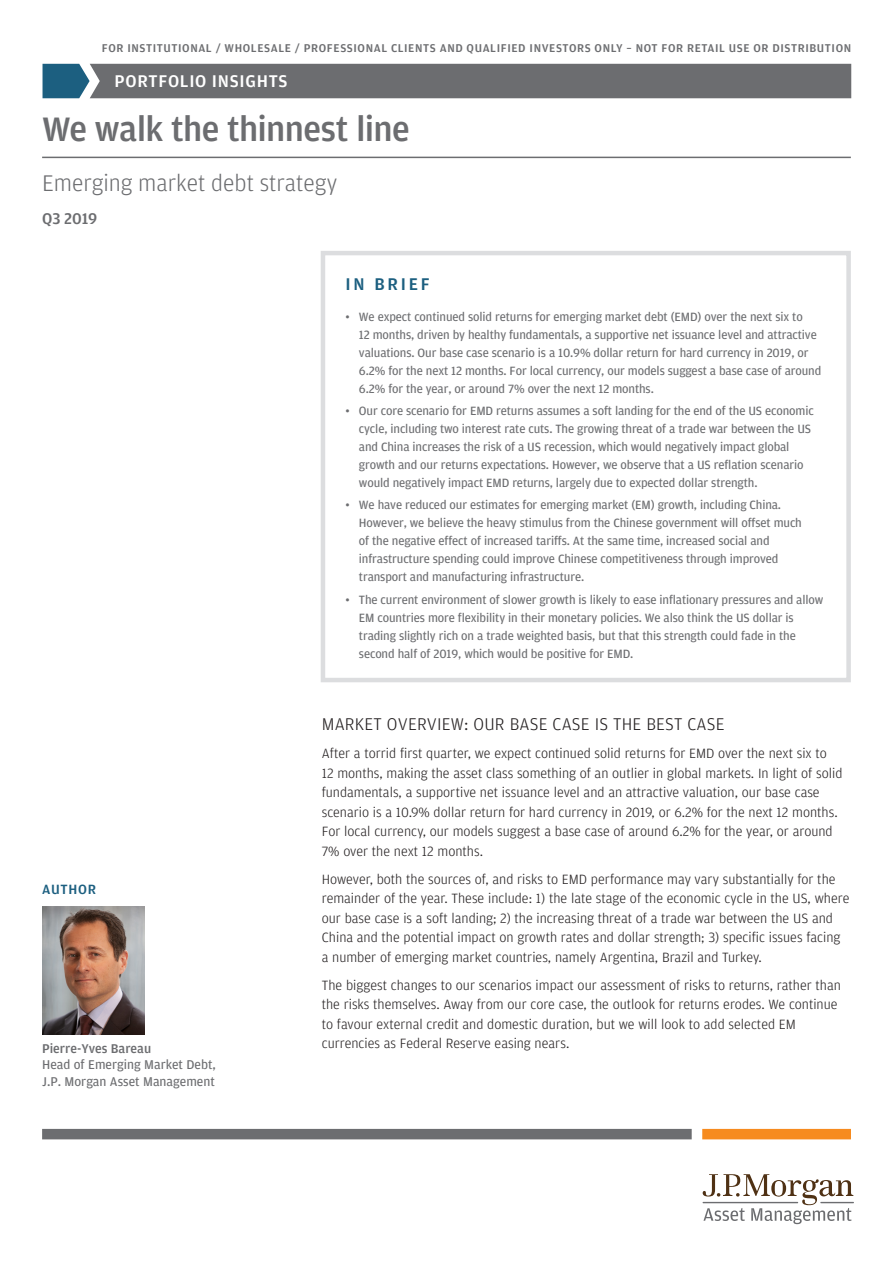
<style>
.page{position:relative;width:893px;height:1263px;background:#fff}
.page>*{position:absolute;margin:0;border:0;box-sizing:border-box;transform-origin:0 0}
.t1{font:500 36px "Amplitude";letter-spacing:-.02em;color:#6c6d70}
.t2{font:300 24px "Amplitude";color:#6c6d70}
._1st_Subhead{font:300 18px "Amplitude";letter-spacing:.01em;color:#231f20}
.t3{font:500 18px "Amplitude";letter-spacing:.04em;color:#fff}
.Sidebar_Title{font:500 18px "Amplitude";letter-spacing:.15em;color:#1c5f80}
.t4{font:500 16.5px "Amplitude";color:#6c6d70}
.Body_Copy{font:300 14.25px/19.5px "Amplitude";color:#231f20}
.Highlights_Heading{font:500 14.25px "Amplitude";letter-spacing:.05em;color:#1c5f80}
.Highlights_Body{font:13.5px/16.5px "Amplitude";color:#6c6d70}
.t5{font:12.75px/18px "Amplitude";letter-spacing:-.01em;color:#6c6d70}
.t6{font:500 12px "Amplitude";letter-spacing:.05em;color:#6c6d70}
.s1{font-weight:500}
</style>
<div class="page">
<div style="left:42px;top:1129px;width:650px;height:10px;background:#6c6d70"></div>
<div style="left:702px;top:1129px;width:149px;height:10px;background:#f68b1f"></div>
<hr style="left:820px;top:1202px;width:34px;height:1px;background:#6c6d70">
<svg style="left:703px;top:1174px;width:150px;height:50px"></svg>
<hr style="left:42px;top:157px;width:809px;height:1px;background:#6c6d70">
<div style="left:43px;top:64px;width:808px;height:34px;background:#6c6d70"></div>
<img style="left:42px;top:907px;width:102px;height:127px">
<div style="left:321px;top:251px;width:530px;height:431px;border:4px solid #dcdddf"></div>
<p class="t6" style="left:102px;top:41px;width:751px">FOR INSTITUTIONAL / WHOLESALE / PROFESSIONAL CLIENTS AND QUALIFIED INVESTORS ONLY – NOT FOR RETAIL USE OR DISTRIBUTION</p>
<h3 class="t3" style="left:115px;top:69px;width:174px">PORTFOLIO INSIGHTS</h3>
<h1 class="t1" style="left:42px;top:106px;width:369px">We walk the thinnest line</h1>
<h2 class="t2" style="left:42px;top:168px;width:297px">Emerging market debt strategy</h2>
<p class="t4" style="left:42px;top:209px;width:57px">Q3 2019</p>
<p class="Highlights_Heading" style="left:42px;top:880px;width:56px">AUTHOR</p>
<p class="Highlights_Body" style="left:42px;top:1040px;width:175px"><span class="s1">Pierre-Yves Bareau<br></span>Head of Emerging Market Debt,<br>J.P. Morgan Asset Management</p>
<p class="Sidebar_Title" style="left:345px;top:273px;width:86px">IN BRIEF</p>
<p class="t5" style="left:359px;top:307px;width:464px;text-indent:-14px">• We expect continued solid returns for emerging market debt (EMD) over the next six to<br>12 months, driven by healthy fundamentals, a supportive net issuance level and attractive valuations. Our base case scenario is a 10.9% dollar return for hard currency in 2019, or 6.2% for the next 12 months. For local currency, our models suggest a base case of around 6.2% for the year, or around 7% over the next 12 months.</p>
<p class="t5" style="left:359px;top:401px;width:456px;text-indent:-14px">• Our core scenario for EMD returns assumes a soft landing for the end of the US economic cycle, including two interest rate cuts. The growing threat of a trade war between the US and China increases the risk of a US recession, which would negatively impact global growth and our returns expectations. However, we observe that a US reflation scenario would negatively impact EMD returns, largely due to expected dollar strength.</p>
<p class="t5" style="left:359px;top:496px;width:444px;text-indent:-14px">• We have reduced our estimates for emerging market (EM) growth, including China.<br>However, we believe the heavy stimulus from the Chinese government will offset much of the negative effect of increased tariffs. At the same time, increased social and infrastructure spending could improve Chinese competitiveness through improved transport and manufacturing infrastructure.</p>
<p class="t5" style="left:359px;top:590px;width:466px;text-indent:-14px">• The current environment of slower growth is likely to ease inflationary pressures and allow EM countries more flexibility in their monetary policies. We also think the US dollar is trading slightly rich on a trade weighted basis, but that this strength could fade in the second half of 2019, which would be positive for EMD.</p>
<p class="_1st_Subhead" style="left:322px;top:713px;width:404px">MARKET OVERVIEW: OUR BASE CASE IS THE BEST CASE</p>
<p class="Body_Copy" style="left:322px;top:743px;width:522px">After a torrid first quarter, we expect continued solid returns for EMD over the next six to<br>12 months, making the asset class something of an outlier in global markets. In light of solid fundamentals, a supportive net issuance level and an attractive valuation, our base case scenario is a 10.9% dollar return for hard currency in 2019, or 6.2% for the next 12 months.<br>For local currency, our models suggest a base case of around 6.2% for the year, or around 7% over the next 12 months.</p>
<p class="Body_Copy" style="left:322px;top:869px;width:529px">However, both the sources of, and risks to EMD performance may vary substantially for the remainder of the year. These include: 1) the late stage of the economic cycle in the US, where our base case is a soft landing; 2) the increasing threat of a trade war between the US and China and the potential impact on growth rates and dollar strength; 3) specific issues facing a number of emerging market countries, namely Argentina, Brazil and Turkey.</p>
<p class="Body_Copy" style="left:322px;top:975px;width:521px">The biggest changes to our scenarios impact our assessment of risks to returns, rather than the risks themselves. Away from our core case, the outlook for returns erodes. We continue to favour external credit and domestic duration, but we will look to add selected EM currencies as Federal Reserve easing nears.</p>
</div>
